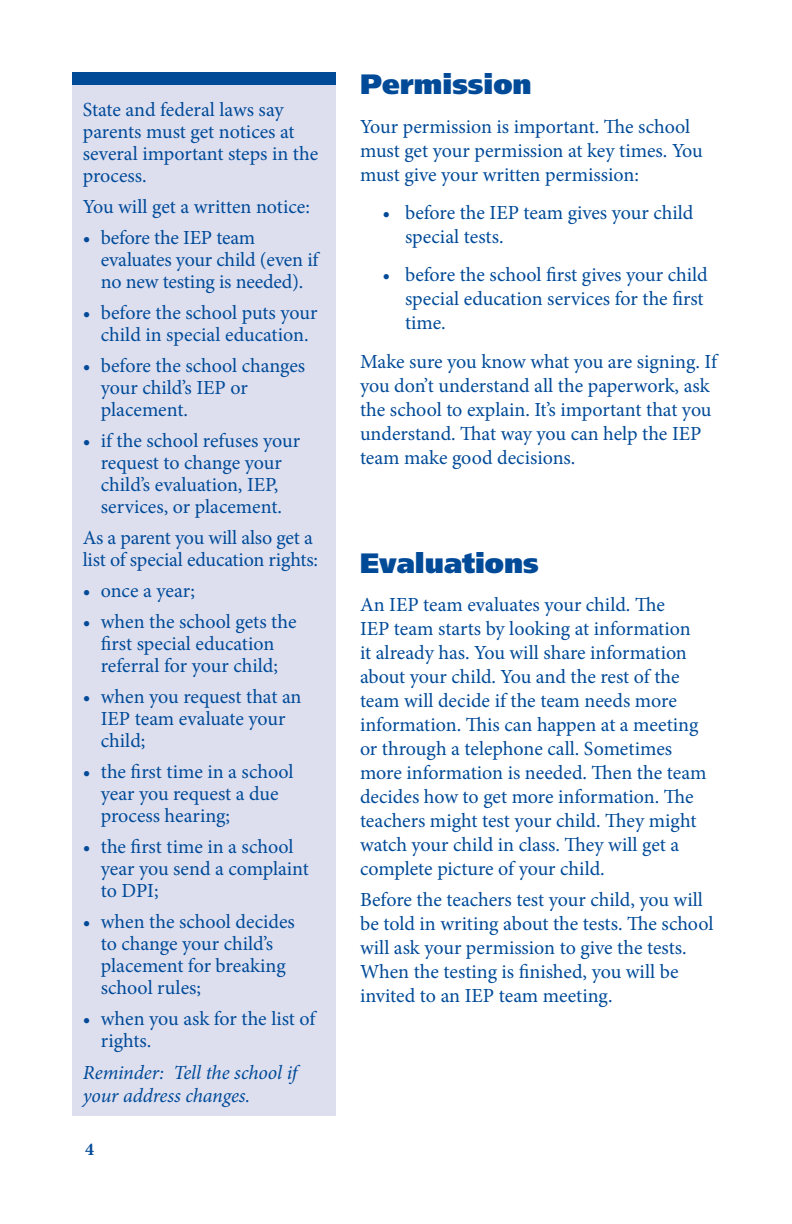
<style>
.page{position:relative;width:792px;height:1224px;background:#fff}
.page>*{position:absolute;margin:0;border:0;box-sizing:border-box;transform-origin:0 0}
.A_head{font:900 28px "Frutiger";color:#004a98}
.Body_text{font:20px/24px "Minion Pro";letter-spacing:-.005em;color:#004a98}
.sidebar_bullet{font:20px/22px "Minion Pro";letter-spacing:-.005em;color:#004a98}
.bullet_list{font:20px/24px "Minion Pro";color:#004a98}
.sidebar_text{font:20px/22px "Minion Pro";color:#004a98}
.bl-sidebar{font:20px/22px "Minion Pro";letter-spacing:-.01em;color:#004a98}
.sidebar_text-2{font:italic 20px/23px "Minion Pro";letter-spacing:-.01em;color:#004a98}
.t1{font:700 18px "Minion Pro";color:#004a98}
</style>
<div class="page">
<div style="left:72px;top:72px;width:264px;height:1044px;background:#dddfef"></div>
<div style="left:72px;top:72px;width:264px;height:13px;background:#004a98"></div>
<p class="sidebar_text" style="left:83px;top:98px;width:237px">State and federal laws say parents must get notices at several important steps in the process.</p>
<p class="sidebar_text" style="left:83px;top:195px;width:229px">You will get a written notice:</p>
<p class="sidebar_bullet" style="left:101px;top:226px;width:219px;text-indent:-18px">• before the IEP team evaluates your child (even if no new testing is needed).</p>
<p class="sidebar_bullet" style="left:83px;top:301px;width:236px;text-align:center">• before the school puts your child in special education.</p>
<p class="sidebar_bullet" style="left:101px;top:354px;width:206px;text-indent:-18px">• before the school changes your child’s IEP or placement.</p>
<p class="sidebar_bullet" style="left:83px;top:429px;width:219px;text-align:center">• if the school refuses your request to change your child’s evaluation, IEP, services, or placement.</p>
<p class="bl-sidebar" style="left:83px;top:526px;width:237px">As a parent you will also get a list of special education rights:</p>
<p class="sidebar_bullet" style="left:83px;top:579px;width:114px">• once a year;</p>
<p class="sidebar_bullet" style="left:83px;top:610px;width:215px;text-align:center">• when the school gets the first special education referral for your child;</p>
<p class="sidebar_bullet" style="left:101px;top:685px;width:202px;text-indent:-18px">• when you request that an<br>IEP team evaluate your child;</p>
<p class="sidebar_bullet" style="left:101px;top:760px;width:194px;text-indent:-18px">• the first time in a school year you request a due process hearing;</p>
<p class="sidebar_bullet" style="left:101px;top:835px;width:210px;text-indent:-18px">• the first time in a school year you send a complaint to DPI;</p>
<p class="sidebar_bullet" style="left:101px;top:910px;width:196px;text-indent:-18px">• when the school decides to change your child’s placement for breaking school rules;</p>
<p class="sidebar_bullet" style="left:101px;top:1007px;width:216px;text-indent:-18px">• when you ask for the list of rights.</p>
<p class="sidebar_text-2" style="left:83px;top:1061px;width:216px">Reminder: Tell the school if your address changes.</p>
<p class="t1" style="left:85px;top:1136px;width:10px">4</p>
<p class="A_head" style="left:360px;top:67px;width:173px">Permission</p>
<p class="Body_text" style="left:360px;top:114px;width:344px">Your permission is important. The school must get your permission at key times. You must give your written permission:</p>
<p class="bullet_list" style="left:405px;top:201px;width:290px;text-indent:-22px">• before the IEP team gives your child special tests.</p>
<p class="bullet_list" style="left:405px;top:263px;width:304px;text-indent:-22px">• before the school first gives your child special education services for the first time.</p>
<p class="Body_text" style="left:360px;top:350px;width:358px">Make sure you know what you are signing. If you don’t understand all the paperwork, ask the school to explain. It’s important that you understand. That way you can help the IEP team make good decisions.</p>
<p class="A_head" style="left:360px;top:546px;width:180px">Evaluations</p>
<p class="Body_text" style="left:360px;top:593px;width:348px">An IEP team evaluates your child. The<br>IEP team starts by looking at information it already has. You will share information about your child. You and the rest of the team will decide if the team needs more information. This can happen at a meeting or through a telephone call. Sometimes more information is needed. Then the team decides how to get more information. The teachers might test your child. They might watch your child in class. They will get a complete picture of your child.</p>
<p class="Body_text" style="left:360px;top:888px;width:355px">Before the teachers test your child, you will be told in writing about the tests. The school will ask your permission to give the tests.<br>When the testing is finished, you will be invited to an IEP team meeting.</p>
</div>
